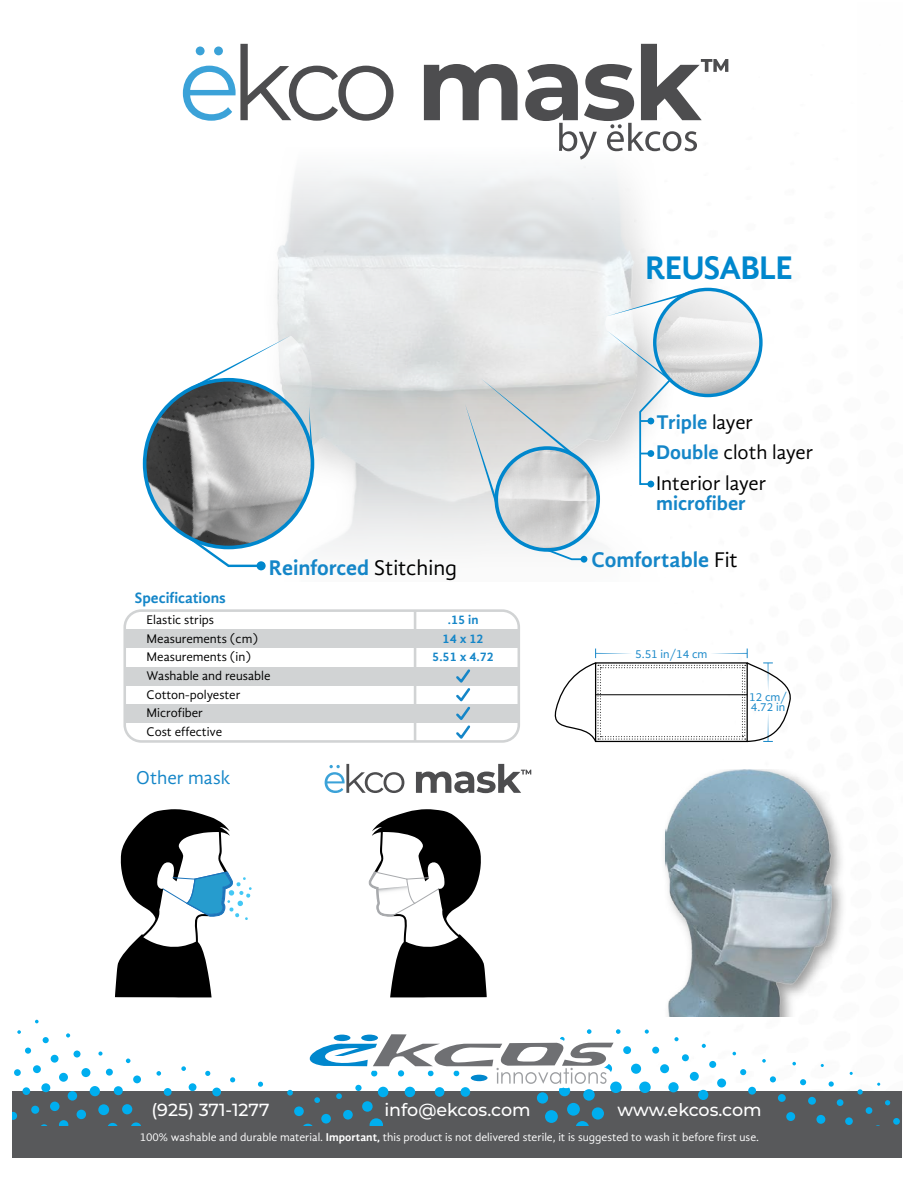
<style>
.page{position:relative;width:915px;height:1191px;background:#fff}
.page>*{position:absolute;margin:0;border:0;box-sizing:border-box;transform-origin:0 0}
.t1{font:700 33.6px "Gandhi Sans";letter-spacing:-.03em;color:#0087cd}
.t2{font:700 21.9px "Gandhi Sans";color:#1586c8}
.t3{font:20.4px/30.6px "Gandhi Sans";color:#000}
.t4{font:700 20.4px "Gandhi Sans";color:#1586c8}
.t5{font:19.2px "Gandhi Sans";color:#1586c8}
.t6{font:500 17.55px "Montserrat";color:#fff}
.t7{font:700 15.45px "Gandhi Sans";color:#1586c8}
.t8{font:12.9px/18.8px "Gandhi Sans";color:#000}
.t9{font:700 12.9px/18.8px "Gandhi Sans";color:#1586c8;text-align:center}
.t10{font:11.85px/10.2px "Gandhi Sans";color:#1586c8}
.t11{font:11.7px "Gandhi Sans";color:#fff}
.s1{font-weight:400;color:#000}
.s2{font-weight:700;color:#1586c8}
.s3{font-weight:700}
</style>
<div class="page">
<img style="left:177px;top:43px;width:704px;height:1048px">
<div style="left:13px;top:1091px;width:888px;height:37px;background:#58595b"></div>
<div style="left:610px;top:1081px;width:11px;height:12px;background:#00aeef;border-radius:50%"></div>
<div style="left:623px;top:1046px;width:8px;height:8px;background:#00aeef;border-radius:50%"></div>
<div style="left:630px;top:1063px;width:11px;height:10px;background:#00aeef;border-radius:50%"></div>
<div style="left:639px;top:1081px;width:11px;height:12px;background:#00aeef;border-radius:50%"></div>
<svg style="left:644px;top:1029px;width:4px;height:4px"></svg>
<div style="left:652px;top:1046px;width:7px;height:7px;background:#00aeef;border-radius:50%"></div>
<div style="left:660px;top:1064px;width:8px;height:9px;background:#00aeef;border-radius:50%"></div>
<div style="left:668px;top:1082px;width:10px;height:10px;background:#00aeef;border-radius:50%"></div>
<svg style="left:674px;top:1037px;width:4px;height:4px"></svg>
<div style="left:681px;top:1054px;width:7px;height:7px;background:#00aeef;border-radius:50%"></div>
<svg style="left:689px;top:1071px;width:9px;height:9px"></svg>
<svg style="left:697px;top:1089px;width:11px;height:11px"></svg>
<svg style="left:701px;top:1043px;width:4px;height:5px"></svg>
<div style="left:709px;top:1061px;width:7px;height:7px;background:#00aeef;border-radius:50%"></div>
<svg style="left:716px;top:1078px;width:9px;height:9px"></svg>
<svg style="left:732px;top:1051px;width:3px;height:4px"></svg>
<svg style="left:739px;top:1069px;width:7px;height:6px"></svg>
<div style="left:748px;top:1086px;width:7px;height:8px;background:#00aeef;border-radius:50%"></div>
<svg style="left:258px;top:1081px;width:5px;height:5px"></svg>
<svg style="left:230px;top:1077px;width:5px;height:5px"></svg>
<svg style="left:205px;top:1070px;width:5px;height:6px"></svg>
<div style="left:212px;top:1087px;width:9px;height:9px;background:#00aeef;border-radius:50%"></div>
<svg style="left:181px;top:1066px;width:5px;height:5px"></svg>
<div style="left:188px;top:1083px;width:8px;height:8px;background:#00aeef;border-radius:50%"></div>
<svg style="left:156px;top:1071px;width:5px;height:4px"></svg>
<div style="left:164px;top:1088px;width:7px;height:7px;background:#00aeef;border-radius:50%"></div>
<svg style="left:126px;top:1058px;width:4px;height:5px"></svg>
<div style="left:133px;top:1075px;width:8px;height:8px;background:#00aeef;border-radius:50%"></div>
<svg style="left:76px;top:1109px;width:10px;height:10px"></svg>
<div style="left:68px;top:1091px;width:9px;height:9px;background:#00aeef;border-radius:50%"></div>
<div style="left:59px;top:1072px;width:9px;height:9px;background:#00aeef;border-radius:50%"></div>
<div style="left:51px;top:1054px;width:7px;height:8px;background:#00aeef;border-radius:50%"></div>
<svg style="left:43px;top:1037px;width:6px;height:6px"></svg>
<svg style="left:35px;top:1019px;width:4px;height:4px"></svg>
<svg style="left:59px;top:1120px;width:9px;height:6px"></svg>
<div style="left:50px;top:1101px;width:9px;height:10px;background:#00aeef;border-radius:50%"></div>
<div style="left:41px;top:1083px;width:9px;height:9px;background:#00aeef;border-radius:50%"></div>
<div style="left:33px;top:1065px;width:8px;height:8px;background:#00aeef;border-radius:50%"></div>
<svg style="left:25px;top:1047px;width:6px;height:6px"></svg>
<div style="left:31px;top:1105px;width:8px;height:8px;background:#00aeef;border-radius:50%"></div>
<div style="left:22px;top:1087px;width:8px;height:8px;background:#00aeef;border-radius:50%"></div>
<div style="left:14px;top:1069px;width:7px;height:7px;background:#00aeef;border-radius:50%"></div>
<svg style="left:13px;top:1111px;width:4px;height:8px"></svg>
<svg style="left:321px;top:1113px;width:10px;height:10px"></svg>
<div style="left:294px;top:1106px;width:10px;height:10px;background:#00aeef;border-radius:50%"></div>
<svg style="left:303px;top:1123px;width:10px;height:3px"></svg>
<div style="left:545px;top:1110px;width:12px;height:13px;background:#00aeef;border-radius:50%"></div>
<div style="left:567px;top:1102px;width:12px;height:13px;background:#00aeef;border-radius:50%"></div>
<svg style="left:576px;top:1121px;width:13px;height:5px"></svg>
<div style="left:591px;top:1107px;width:12px;height:12px;background:#00aeef;border-radius:50%"></div>
<svg style="left:792px;top:1061px;width:3px;height:4px"></svg>
<svg style="left:799px;top:1079px;width:6px;height:6px"></svg>
<svg style="left:807px;top:1096px;width:8px;height:8px"></svg>
<div style="left:816px;top:1114px;width:9px;height:9px;background:#00aeef;border-radius:50%"></div>
<svg style="left:828px;top:1081px;width:5px;height:5px"></svg>
<div style="left:836px;top:1099px;width:7px;height:7px;background:#00aeef;border-radius:50%"></div>
<svg style="left:844px;top:1117px;width:8px;height:8px"></svg>
<svg style="left:849px;top:1071px;width:3px;height:4px"></svg>
<svg style="left:857px;top:1089px;width:5px;height:5px"></svg>
<div style="left:865px;top:1107px;width:7px;height:6px;background:#00aeef;border-radius:50%"></div>
<svg style="left:885px;top:1100px;width:4px;height:5px"></svg>
<svg style="left:892px;top:1118px;width:7px;height:6px"></svg>
<svg style="left:769px;top:1076px;width:6px;height:6px"></svg>
<div style="left:777px;top:1094px;width:8px;height:7px;background:#00aeef;border-radius:50%"></div>
<div style="left:786px;top:1112px;width:8px;height:9px;background:#00aeef;border-radius:50%"></div>
<div style="left:362px;top:1101px;width:10px;height:10px;background:#00aeef;border-radius:50%"></div>
<svg style="left:369px;top:1118px;width:14px;height:8px"></svg>
<div style="left:343px;top:1110px;width:9px;height:9px;background:#00aeef;border-radius:50%"></div>
<svg style="left:98px;top:1051px;width:4px;height:4px"></svg>
<div style="left:106px;top:1068px;width:7px;height:7px;background:#00aeef;border-radius:50%"></div>
<div style="left:114px;top:1086px;width:9px;height:9px;background:#00aeef;border-radius:50%"></div>
<div style="left:122px;top:1104px;width:10px;height:10px;background:#00aeef;border-radius:50%"></div>
<svg style="left:131px;top:1122px;width:10px;height:4px"></svg>
<svg style="left:108px;top:1122px;width:10px;height:4px"></svg>
<div style="left:98px;top:1104px;width:11px;height:11px;background:#00aeef;border-radius:50%"></div>
<div style="left:90px;top:1086px;width:10px;height:10px;background:#00aeef;border-radius:50%"></div>
<div style="left:81px;top:1068px;width:9px;height:9px;background:#00aeef;border-radius:50%"></div>
<div style="left:73px;top:1050px;width:7px;height:7px;background:#00aeef;border-radius:50%"></div>
<svg style="left:66px;top:1033px;width:4px;height:4px"></svg>
<svg style="left:287px;top:1029px;width:333px;height:74px"></svg>
<img style="left:496px;top:448px;width:102px;height:102px;border-radius:51px">
<img style="left:145px;top:380px;width:167px;height:167px;border-radius:84px">
<svg style="left:189px;top:335px;width:132px;height:129px"></svg>
<svg style="left:186px;top:534px;width:78px;height:34px"></svg>
<div style="left:256px;top:561px;width:9px;height:9px;background:#0087cd;border-radius:50%"></div>
<div style="left:494px;top:446px;width:105px;height:106px;border:4px solid #0087cd;border-radius:50%"></div>
<svg style="left:465px;top:378px;width:111px;height:125px;background:#cfd4d6"></svg>
<svg style="left:544px;top:547px;width:41px;height:14px"></svg>
<div style="left:580px;top:556px;width:7px;height:6px;background:#0087cd;border-radius:50%"></div>
<div style="left:647px;top:480px;width:7px;height:7px;background:#0087cd;border-radius:50%"></div>
<svg style="left:602px;top:289px;width:166px;height:197px"></svg>
<div style="left:647px;top:450px;width:7px;height:7px;background:#0087cd;border-radius:50%"></div>
<svg style="left:367px;top:809px;width:119px;height:188px"></svg>
<svg style="left:115px;top:809px;width:137px;height:188px"></svg>
<svg style="left:324px;top:764px;width:80px;height:29px"></svg>
<svg style="left:416px;top:764px;width:115px;height:29px"></svg>
<svg style="left:183px;top:44px;width:210px;height:77px"></svg>
<svg style="left:424px;top:64px;width:93px;height:56px"></svg>
<svg style="left:525px;top:44px;width:203px;height:116px"></svg>
<div style="left:123px;top:609px;width:397px;height:133px;border:3px solid #d1d3d4;border-radius:17px"></div>
<div style="left:125px;top:629px;width:393px;height:19px;background:#d1d3d4"></div>
<div style="left:125px;top:666px;width:393px;height:19px;background:#d1d3d4"></div>
<div style="left:125px;top:704px;width:393px;height:18px;background:#d1d3d4"></div>
<svg style="left:453px;top:669px;width:19px;height:72px"></svg>
<hr style="left:413px;top:610px;width:3px;height:131px;background:#d1d3d4">
<svg style="left:549px;top:648px;width:245px;height:95px"></svg>
<div style="left:13px;top:1126px;width:888px;height:31px;background:#58595b"></div>
<img style="left:655px;top:769px;width:190px;height:248px">
<img style="left:665px;top:769px;width:166px;height:248px">
<h1 class="t1" style="left:645px;top:248px;width:149px">REUSABLE</h1>
<h2 class="t2" style="left:269px;top:554px;width:190px">Reinforced <span class="s1">Stitching</span></h2>
<h3 class="t7" style="left:135px;top:588px;width:92px">Specifications</h3>
<p class="t8" style="left:146px;top:610px;width:69px">Elastic strips</p>
<p class="t9" style="left:442px;top:610px;width:43px">.15 in<br>14 x 12</p>
<p class="t8" style="left:146px;top:647px;width:106px">Measurements (in)</p>
<p class="t9" style="left:432px;top:647px;width:63px">5.51 x 4.72</p>
<p class="t8" style="left:146px;top:666px;width:125px">Washable and reusable</p>
<p class="t8" style="left:146px;top:629px;width:113px">Measurements (cm)</p>
<p class="t8" style="left:146px;top:685px;width:95px">Cotton-polyester<br>Microfiber<br>Cost effective</p>
<h3 class="t5" style="left:136px;top:767px;width:95px">Other mask</h3>
<h3 class="t3" style="left:656px;top:407px;width:158px"><span class="s2">Triple</span> layer<br><span class="s2">Double</span> cloth layer<br>Interior layer</h3>
<h3 class="t4" style="left:656px;top:492px;width:91px">microfiber</h3>
<h2 class="t2" style="left:591px;top:546px;width:148px">Comfortable <span class="s1">Fit</span></h2>
<p class="t10" style="left:635px;top:649px;width:74px">5.51 in/14 cm</p>
<p class="t10" style="left:748px;top:691px;width:39px">12 cm/<br>4.72 in</p>
<h3 class="t6" style="left:151px;top:1097px;width:120px">(925) 371-1277</h3>
<h3 class="t6" style="left:384px;top:1097px;width:148px">info@ekcos.com</h3>
<h3 class="t6" style="left:617px;top:1097px;width:146px">www.ekcos.com</h3>
<p class="t11" style="left:140px;top:1130px;width:620px">100% washable and durable material. <span class="s3">Important,</span> this product is not delivered sterile, it is suggested to wash it before first use.</p>
</div>
